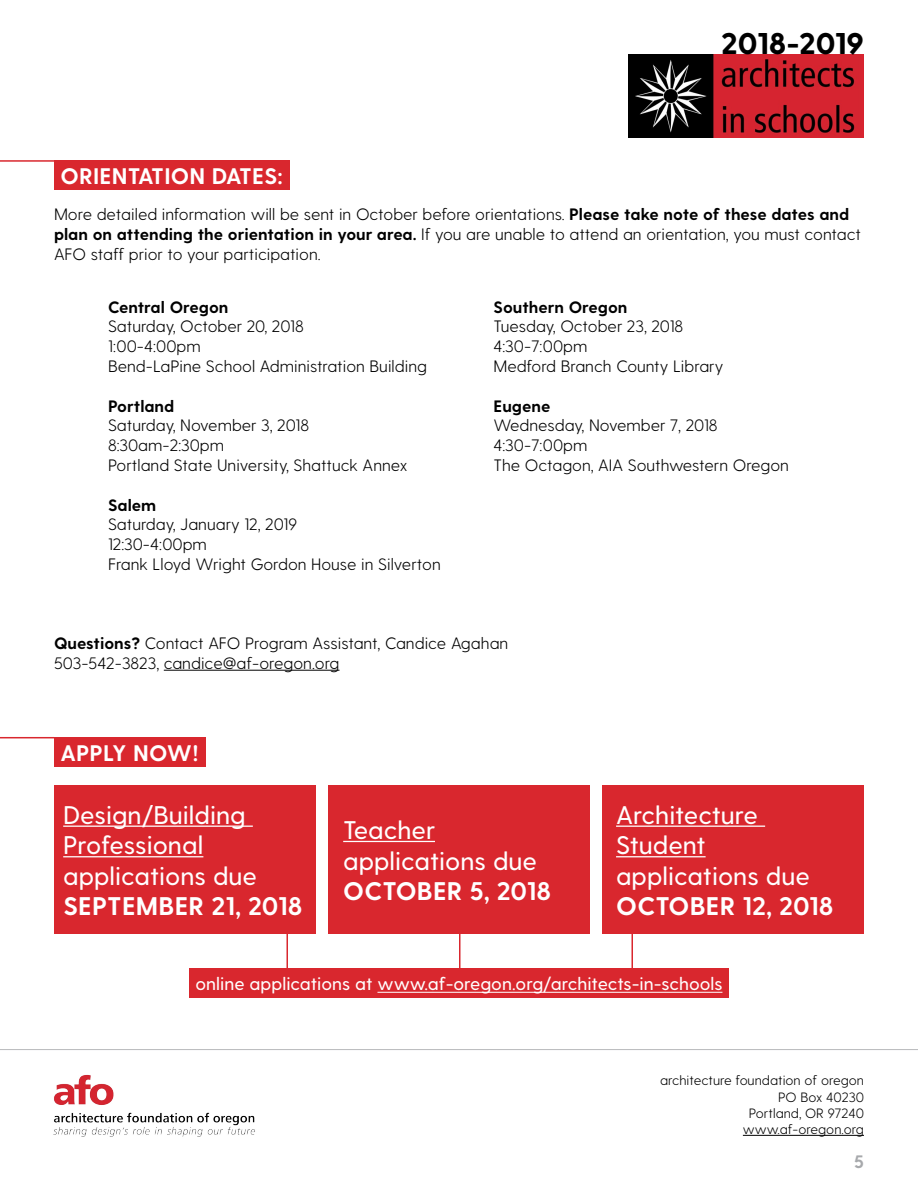
<style>
.page{position:relative;width:918px;height:1188px;background:#fff}
.page>*{position:absolute;margin:0;border:0;box-sizing:border-box;transform-origin:0 0}
.t1{font:800 30px "Greycliff CF";color:#000}
.t2{font:500 25.5px/30.6px "Greycliff CF";color:#fff}
.t3{font:700 25.5px "Greycliff CF";letter-spacing:.01em;color:#fff}
.t4{font:700 22.5px "Greycliff CF";letter-spacing:.01em;color:#fff}
.t5{font:500 18px "Greycliff CF";color:#fff}
.t6{font:700 18px "Greycliff CF";color:#a7a9ac}
.t7{font:300 16.5px/19.8px "Greycliff CF";color:#000}
.t8{font:700 16.5px "Greycliff CF";color:#000}
.t9{font:300 13.5px "Greycliff CF";color:#000}
.s1{font-weight:700}
</style>
<div class="page">
<img style="left:629px;top:54px;width:235px;height:83px">
<hr style="left:0;top:1049px;width:918px;height:1px;background:#b8babc">
<div style="left:54px;top:160px;width:235px;height:30px;background:#d9272e"></div>
<div style="left:54px;top:737px;width:151px;height:30px;background:#d9272e"></div>
<hr style="left:0;top:160px;width:54px;height:2px;background:#d9272e">
<hr style="left:0;top:737px;width:54px;height:1px;background:#d9272e">
<img style="left:53px;top:1074px;width:202px;height:63px">
<hr style="left:743px;top:1135px;width:121px;height:1px;background:#000">
<div style="left:189px;top:968px;width:540px;height:30px;background:#d9272e"></div>
<hr style="left:286px;top:921px;width:2px;height:47px;background:#d9272e">
<hr style="left:459px;top:921px;width:1px;height:47px;background:#d9272e">
<hr style="left:632px;top:921px;width:1px;height:47px;background:#d9272e">
<hr style="left:377px;top:992px;width:345px;height:1px;background:#fff">
<div style="left:54px;top:785px;width:262px;height:149px;background:#d9272e"></div>
<div style="left:328px;top:785px;width:262px;height:149px;background:#d9272e"></div>
<div style="left:602px;top:785px;width:262px;height:149px;background:#d9272e"></div>
<hr style="left:63px;top:826px;width:190px;height:1px;background:#fff">
<hr style="left:63px;top:856px;width:140px;height:1px;background:#fff">
<hr style="left:343px;top:841px;width:92px;height:1px;background:#fff">
<hr style="left:616px;top:826px;width:149px;height:1px;background:#fff">
<hr style="left:616px;top:856px;width:90px;height:1px;background:#fff">
<hr style="left:164px;top:670px;width:175px;height:1px;background:#000">
<p class="t4" style="left:60px;top:163px;width:224px">ORIENTATION DATES:</p>
<p class="t1" style="left:721px;top:25px;width:144px">2018-2019</p>
<p class="t7" style="left:54px;top:205px;width:808px">More detailed information will be sent in October before orientations. <span class="s1">Please take note of these dates and plan on attending the orientation in your area.</span> If you are unable to attend an orientation, you must contact<br>AFO staff prior to your participation.</p>
<p class="t8" style="left:108px;top:297px;width:122px">Central Oregon</p>
<p class="t7" style="left:108px;top:317px;width:197px">Saturday, October 20, 2018</p>
<p class="t7" style="left:108px;top:337px;width:94px">1:00-4:00pm</p>
<p class="t7" style="left:108px;top:357px;width:321px">Bend-LaPine School Administration Building</p>
<p class="t8" style="left:108px;top:396px;width:68px">Portland</p>
<p class="t7" style="left:108px;top:416px;width:203px">Saturday, November 3, 2018</p>
<p class="t7" style="left:108px;top:436px;width:118px">8:30am-2:30pm</p>
<p class="t7" style="left:108px;top:456px;width:301px">Portland State University, Shattuck Annex</p>
<p class="t8" style="left:108px;top:495px;width:50px">Salem</p>
<p class="t7" style="left:108px;top:515px;width:191px">Saturday, January 12, 2019</p>
<p class="t7" style="left:108px;top:535px;width:101px">12:30-4:00pm</p>
<p class="t7" style="left:108px;top:555px;width:334px">Frank Lloyd Wright Gordon House in Silverton</p>
<p class="t8" style="left:494px;top:297px;width:136px">Southern Oregon</p>
<p class="t7" style="left:494px;top:317px;width:191px">Tuesday, October 23, 2018</p>
<p class="t7" style="left:494px;top:337px;width:95px">4:30-7:00pm</p>
<p class="t7" style="left:494px;top:357px;width:231px">Medford Branch County Library</p>
<p class="t8" style="left:494px;top:396px;width:58px">Eugene</p>
<p class="t7" style="left:494px;top:416px;width:226px">Wednesday, November 7, 2018</p>
<p class="t7" style="left:494px;top:436px;width:95px">4:30-7:00pm</p>
<p class="t7" style="left:494px;top:456px;width:297px">The Octagon, AIA Southwestern Oregon</p>
<p class="t7" style="left:54px;top:633px;width:456px"><span class="s1">Questions?</span> Contact AFO Program Assistant, Candice Agahan</p>
<p class="t7" style="left:54px;top:653px;width:287px">503-542-3823, candice@af-oregon.org</p>
<p class="t4" style="left:60px;top:740px;width:140px">APPLY NOW!</p>
<p class="t2" style="left:63px;top:800px;width:184px">Design/Building<br>Professional</p>
<p class="t2" style="left:63px;top:861px;width:195px">applications due</p>
<p class="t3" style="left:63px;top:891px;width:241px">SEPTEMBER 21, 2018</p>
<p class="t2" style="left:343px;top:815px;width:94px">Teacher</p>
<p class="t2" style="left:343px;top:846px;width:195px">applications due</p>
<p class="t3" style="left:343px;top:876px;width:209px">OCTOBER 5, 2018</p>
<p class="t2" style="left:616px;top:800px;width:143px">Architecture<br>Student</p>
<p class="t2" style="left:616px;top:861px;width:195px">applications due</p>
<p class="t3" style="left:616px;top:891px;width:219px">OCTOBER 12, 2018</p>
<p class="t5" style="left:196px;top:974px;width:528px">online applications at www.af-oregon.org/architects-in-schools</p>
<p class="t9" style="left:660px;top:1073px;width:205px">architecture foundation of oregon</p>
<p class="t9" style="left:778px;top:1089px;width:87px">PO Box 40230</p>
<p class="t9" style="left:749px;top:1105px;width:117px">Portland, OR 97240</p>
<p class="t9" style="left:743px;top:1121px;width:123px">www.af-oregon.org</p>
<p class="t6" style="left:854px;top:1151px;width:11px">5</p>
</div>
